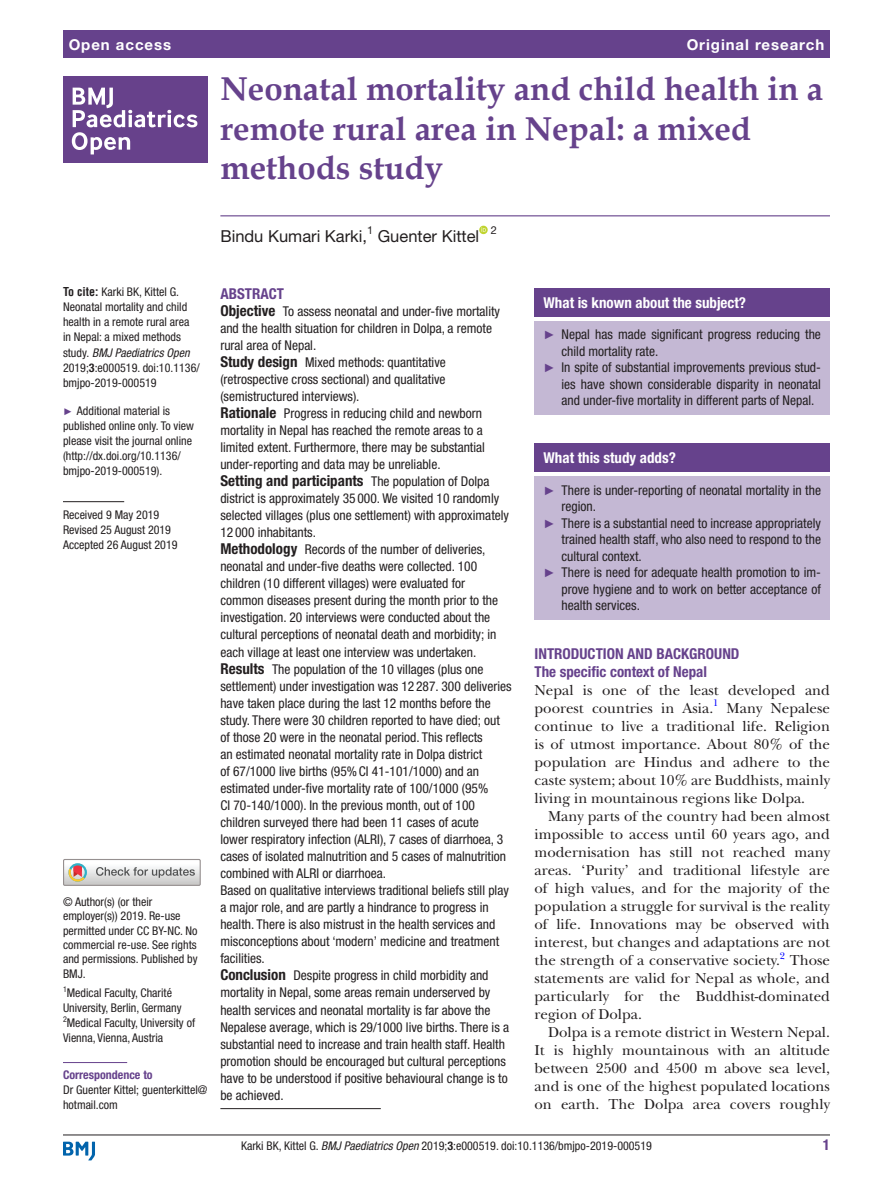
<style>
.page{position:relative;width:893px;height:1191px;background:#fff}
.page>*{position:absolute;margin:0;border:0;box-sizing:border-box;transform-origin:0 0}
.t1{font:700 33px/39px "Book Antiqua";color:#66428c}
.t2{font:16.5px "Helvetica Neue LT Std";color:#231f20}
.t3{font:15px/18px "New Baskerville";color:#231f20;text-align:justify}
.t4{font:700 condensed 15px/18px "Helvetica Neue LT Std";color:#66428c}
.t5{font:700 condensed 15px "Helvetica Neue LT Std";color:#fff}
.t6{font:700 condensed 15px "Helvetica Neue LT Std";color:#231f20}
.t7{font:700 15px "Helvetica Neue LT Std";letter-spacing:.065em;color:#fff}
.t8{font:condensed 13.5px/17.1px "Helvetica Neue LT Std";color:#231f20}
.t9{font:condensed 12px/15px "Helvetica Neue LT Std";color:#231f20}
.t10{font:700 condensed 12px "Helvetica Neue LT Std";color:#66428c}
.t11{font:10.95px "Helvetica Neue LT Std";color:#231f20}
.t12{font:9.9px "New Baskerville";color:#00f}
.t13{font:condensed 7.95px "Helvetica Neue LT Std";color:#231f20}
.s1{font-family:"Helvetica LT Std";font-weight:700}
.s2{font-style:italic}
.s3{font-weight:700}
.s4{font-family:"Arial";font-stretch:normal;font-size:9.75px;color:#66428c}
.s5{font-weight:700;font-size:15px}
.s6{font-weight:400;font-size:13.5px}
.s7{font-family:"Arial";font-stretch:normal;font-size:12px;color:#66428c}
</style>
<div class="page">
<hr style="left:63px;top:1134px;width:767px;height:1px;background:#231f20">
<svg style="left:63px;top:1141px;width:32px;height:19px"></svg>
<div style="left:63px;top:31px;width:767px;height:27px;background:#66428c"></div>
<hr style="left:220px;top:215px;width:610px;height:1px;background:#66428c">
<svg style="left:479px;top:226px;width:9px;height:8px"></svg>
<hr style="left:63px;top:501px;width:61px;height:1px;background:#231f20">
<hr style="left:63px;top:1062px;width:64px;height:1px;background:#66428c">
<div style="left:63px;top:859px;width:138px;height:27px;border:1px solid #969090"></div>
<svg style="left:64px;top:859px;width:136px;height:26px"></svg>
<div style="left:63px;top:76px;width:144px;height:87px;background:#67418b"></div>
<svg style="left:72px;top:88px;width:125px;height:66px"></svg>
<div style="left:535px;top:288px;width:295px;height:28px;background:#66428c"></div>
<div style="left:535px;top:321px;width:295px;height:93px;background:#c4b8d4"></div>
<div style="left:535px;top:443px;width:295px;height:29px;background:#66428c"></div>
<div style="left:535px;top:476px;width:295px;height:143px;background:#c4b8d4"></div>
<hr style="left:220px;top:1108px;width:161px;height:1px;background:#231f20">
<p class="t7" style="left:69px;top:35px;width:104px">Open access</p>
<p class="t7" style="left:687px;top:35px;width:139px">Original research</p>
<h1 class="t1" style="left:220px;top:70px;width:605px">Neonatal mortality and child health in a remote rural area in Nepal: a mixed methods study</h1>
<p class="t2" style="left:220px;top:226px;width:148px">Bindu Kumari Karki,</p>
<p class="t11" style="left:367px;top:224px;width:8px">1</p>
<p class="t2" style="left:378px;top:226px;width:103px">Guenter Kittel</p>
<p class="t11" style="left:491px;top:224px;width:8px">2</p>
<p class="t9" style="left:63px;top:285px;width:138px"><span class="s1">To cite:</span> Karki BK, Kittel G.<br>Neonatal mortality and child health in a remote rural area in Nepal: a mixed methods study. <span class="s2">BMJ Paediatrics Open<br></span>2019;<span class="s3">3</span>:e000519. doi:10.1136/ bmjpo-2019-000519</p>
<p class="t9" style="left:63px;top:403px;width:133px"><span class="s4">►</span> Additional material is published online only. To view please visit the journal online (http://dx.doi.org/10.1136/ bmjpo-2019-000519).</p>
<p class="t9" style="left:63px;top:507px;width:116px">Received 9 May 2019<br>Revised 25 August 2019<br>Accepted 26 August 2019</p>
<p class="t9" style="left:63px;top:894px;width:136px;line-height:14.4px">© Author(s) (or their employer(s)) 2019. Re-use permitted under CC BY-NC. No commercial re-use. See rights and permissions. Published by<br>BMJ.</p>
<p class="t13" style="left:63px;top:984px;width:5px">1</p>
<p class="t9" style="left:63px;top:985px;width:134px;text-indent:4px">Medical Faculty, Charité<br>University, Berlin, Germany<br><sup>2</sup>Medical Faculty, University of<br>Vienna, Vienna, Austria</p>
<p class="t10" style="left:63px;top:1068px;width:91px">Correspondence to</p>
<p class="t9" style="left:63px;top:1082px;width:146px">Dr Guenter Kittel; guenterkittel@ hotmail.com</p>
<p class="t4" style="left:220px;top:284px;width:65px">Abstract</p>
<p class="t8" style="left:220px;top:302px;width:281px"><span class="s5">Objective</span> To assess neonatal and under-five mortality and the health situation for children in Dolpa, a remote rural area of Nepal.<br><span class="s5">Study design</span> Mixed methods: quantitative (retrospective cross sectional) and qualitative (semistructured interviews).<br><span class="s5">Rationale</span> Progress in reducing child and newborn mortality in Nepal has reached the remote areas to a limited extent. Furthermore, there may be substantial under-reporting and data may be unreliable.</p>
<p class="t6" style="left:220px;top:471px;width:271px">Setting and participants <span class="s6">The population of Dolpa</span></p>
<p class="t8" style="left:220px;top:490px;width:293px">district is approximately 35 000. We visited 10 randomly selected villages (plus one settlement) with approximately 12 000 inhabitants.<br><span class="s5">Methodology</span> Records of the number of deliveries, neonatal and under-five deaths were collected. 100 children (10 different villages) were evaluated for common diseases present during the month prior to the investigation. 20 interviews were conducted about the cultural perceptions of neonatal death and morbidity; in each village at least one interview was undertaken.<br><span class="s5">Results</span> The population of the 10 villages (plus one settlement) under investigation was 12 287. 300 deliveries have taken place during the last 12 months before the study. There were 30 children reported to have died; out of those 20 were in the neonatal period. This reflects<br>an estimated neonatal mortality rate in Dolpa district<br>of 67/1000 live births (95%CI 41-101/1000) and an estimated under-five mortality rate of 100/1000 (95%<br>CI 70-140/1000). In the previous month, out of 100 children surveyed there had been 11 cases of acute<br>lower respiratory infection (ALRI), 7 cases of diarrhoea, 3 cases of isolated malnutrition and 5 cases of malnutrition combined with ALRI or diarrhoea.<br>Based on qualitative interviews traditional beliefs still play a major role, and are partly a hindrance to progress in health. There is also mistrust in the health services and misconceptions about ‘modern’ medicine and treatment facilities.<br><span class="s5">Conclusion</span> Despite progress in child morbidity and mortality in Nepal, some areas remain underserved by health services and neonatal mortality is far above the Nepalese average, which is 29/1000 live births. There is a substantial need to increase and train health staff. Health promotion should be encouraged but cultural perceptions have to be understood if positive behavioural change is to be achieved.</p>
<p class="t5" style="left:544px;top:293px;width:204px">What is known about the subject?</p>
<p class="t8" style="left:544px;top:326px;width:279px"><span class="s7">►</span> Nepal has made significant progress reducing the</p>
<p class="t8" style="left:562px;top:342px;width:98px">child mortality rate.</p>
<p class="t8" style="left:544px;top:359px;width:279px"><span class="s7">►</span> In spite of substantial improvements previous stud-</p>
<p class="t8" style="left:562px;top:375px;width:261px">ies have shown considerable disparity in neonatal</p>
<p class="t8" style="left:562px;top:392px;width:254px">and under-five mortality in different parts of Nepal.</p>
<p class="t5" style="left:544px;top:449px;width:134px">What this study adds?</p>
<p class="t8" style="left:544px;top:481px;width:279px"><span class="s7">►</span> There is under-reporting of neonatal mortality in the</p>
<p class="t8" style="left:562px;top:498px;width:36px">region.</p>
<p class="t8" style="left:544px;top:514px;width:279px"><span class="s7">►</span> There is a substantial need to increase appropriately</p>
<p class="t8" style="left:562px;top:531px;width:261px">trained health staff, who also need to respond to the</p>
<p class="t8" style="left:562px;top:547px;width:82px">cultural context.</p>
<p class="t8" style="left:544px;top:564px;width:279px"><span class="s7">►</span> There is need for adequate health promotion to im-</p>
<p class="t8" style="left:562px;top:580px;width:261px">prove hygiene and to work on better acceptance of</p>
<p class="t8" style="left:562px;top:597px;width:80px">health services.</p>
<p class="t4" style="left:535px;top:644px;width:206px">Introduction and background<br>The specific context of Nepal</p>
<p class="t3" style="left:535px;top:681px;width:297px">Nepal is one of the least developed and poorest countries in Asia.</p>
<p class="t12" style="left:713px;top:697px;width:7px">1</p>
<p class="t3" style="left:535px;top:699px;width:297px;text-indent:192px">Many Nepalese continue to live a traditional life. Religion is of utmost importance. About 80% of the population are Hindus and adhere to the caste system; about 10% are Buddhists, mainly living in mountainous regions like Dolpa.</p>
<p class="t3" style="left:535px;top:807px;width:297px;text-indent:14px">Many parts of the country had been almost impossible to access until 60 years ago, and modernisation has still not reached many areas. ‘Purity’ and traditional lifestyle are of high values, and for the majority of the population a struggle for survival is the reality of life. Innovations may be observed with interest, but changes and adaptations are not the strength of a conservative society.</p>
<p class="t12" style="left:780px;top:949px;width:7px">2</p>
<p class="t3" style="left:535px;top:951px;width:297px;text-indent:255px">Those statements are valid for Nepal as whole, and particularly for the Buddhist-dominated region of Dolpa.</p>
<p class="t3" style="left:535px;top:1023px;width:297px;text-indent:14px">Dolpa is a remote district in Western Nepal.<br>It is highly mountainous with an altitude between 2500 and 4500 m above sea level, and is one of the highest populated locations on earth. The Dolpa area covers roughly</p>
<p class="t9" style="left:241px;top:1137px;width:412px">Karki BK, Kittel G. <span class="s2">BMJ Paediatrics Open</span> 2019;<span class="s3">3</span>:e000519. doi:10.1136/bmjpo-2019-000519</p>
<p class="t4" style="left:823px;top:1135px;width:9px">1</p>
</div>
